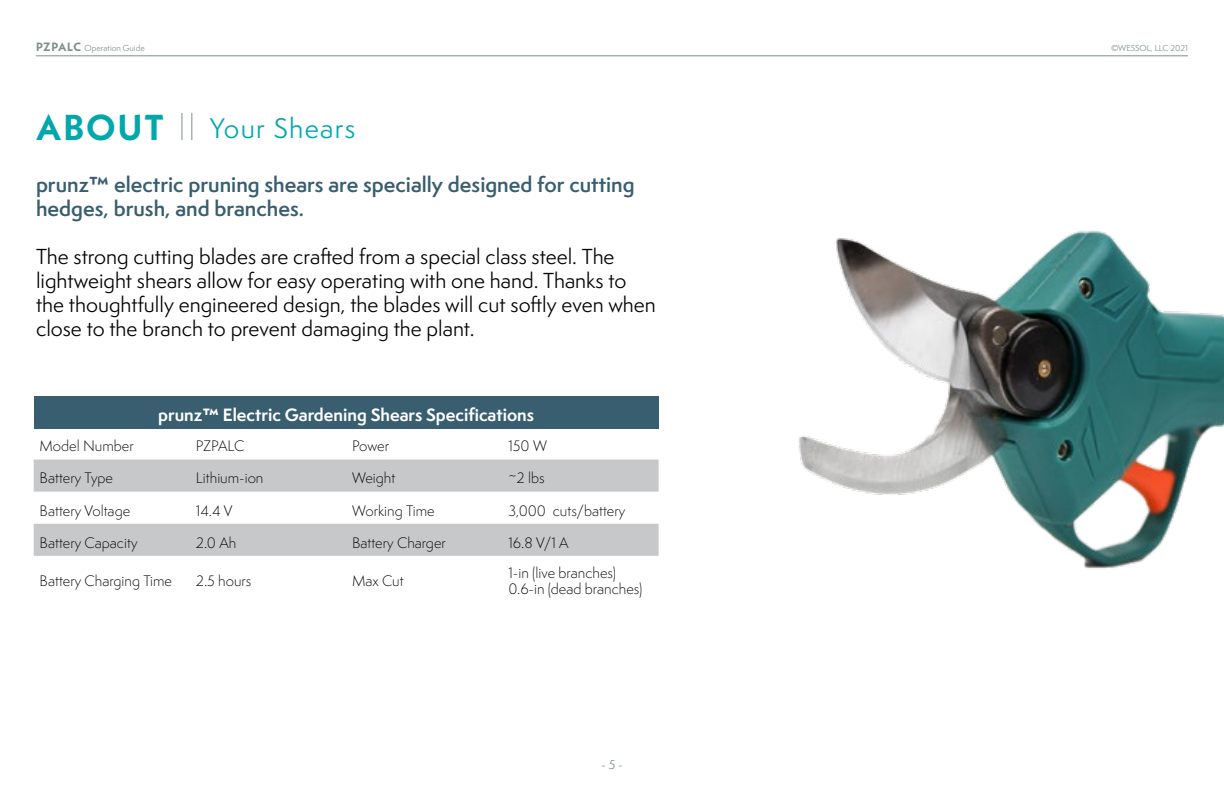
<style>
.page{position:relative;width:1224px;height:792px;background:#fff}
.page>*{position:absolute;margin:0;border:0;box-sizing:border-box;transform-origin:0 0}
.t1{font:700 36px "Neue Kabel";letter-spacing:.06em;color:#00a7ab}
.t2{font:26px "Semplicita Pro";letter-spacing:.05em;color:#00a7ab}
.t3{font:20px/24px "Semplicita Pro";color:#000}
.t4{font:600 20px/24px "Semplicita Pro";color:#385e70}
.t5{font:700 16.4px "Semplicita Pro";color:#fff}
.t6{font:300 14px/16.8px "Semplicita Pro";color:#000}
.t7{font:12px "Semplicita Pro";color:#7e8f86}
.t8{font:8px "Semplicita Pro";color:#7e8f86}
.s1{font-family:"Neue Kabel";font-weight:700;font-size:12px}
</style>
<div class="page">
<hr style="left:36px;top:55px;width:1152px;height:1px;background:#7e8f86">
<svg style="left:181px;top:113px;width:1px;height:27px"></svg>
<svg style="left:191px;top:113px;width:1px;height:27px"></svg>
<div style="left:34px;top:396px;width:625px;height:32px;background:#385e70"></div>
<svg style="left:34px;top:460px;width:625px;height:96px;fill:#c7c8ca"></svg>
<img style="left:798px;top:231px;width:426px;height:338px">
<p class="t8" style="left:36px;top:42px;width:110px"><span class="s1">PZPALC</span> Operation Guide</p>
<p class="t8" style="left:1111px;top:42px;width:78px">©WESSOL, LLC 2021</p>
<h1 class="t1" style="left:36px;top:105px;width:129px">ABOUT</h1>
<h2 class="t2" style="left:210px;top:110px;width:147px">Your Shears</h2>
<p class="t4" style="left:36px;top:173px;width:600px">prunz™ electric pruning shears are specially designed for cutting hedges, brush, and branches.</p>
<p class="t3" style="left:36px;top:245px;width:621px">The strong cutting blades are crafted from a special class steel. The lightweight shears allow for easy operating with one hand. Thanks to the thoughtfully engineered design, the blades will cut softly even when close to the branch to prevent damaging the plant.</p>
<p class="t5" style="left:158px;top:403px;width:377px">prunz™ Electric Gardening Shears Specifications</p>
<p class="t6" style="left:40px;top:438px;width:96px">Model Number</p>
<p class="t6" style="left:196px;top:438px;width:50px">PZPALC</p>
<p class="t6" style="left:352px;top:438px;width:39px">Power</p>
<p class="t6" style="left:508px;top:438px;width:40px">150 W</p>
<p class="t6" style="left:40px;top:470px;width:75px">Battery Type</p>
<p class="t6" style="left:196px;top:470px;width:69px">Lithium-ion</p>
<p class="t6" style="left:352px;top:470px;width:45px">Weight</p>
<p class="t6" style="left:508px;top:470px;width:38px">~2 lbs</p>
<p class="t6" style="left:40px;top:502px;width:92px">Battery Voltage</p>
<p class="t6" style="left:196px;top:502px;width:38px">14.4 V</p>
<p class="t6" style="left:352px;top:502px;width:84px">Working Time</p>
<p class="t6" style="left:508px;top:502px;width:118px">3,000 cuts/battery</p>
<p class="t6" style="left:40px;top:534px;width:99px">Battery Capacity</p>
<p class="t6" style="left:196px;top:534px;width:42px">2.0 Ah</p>
<p class="t6" style="left:352px;top:534px;width:95px">Battery Charger</p>
<p class="t6" style="left:508px;top:534px;width:62px">16.8 V/1 A</p>
<p class="t6" style="left:40px;top:572px;width:134px">Battery Charging Time</p>
<p class="t6" style="left:196px;top:572px;width:57px">2.5 hours</p>
<p class="t6" style="left:352px;top:572px;width:53px">Max Cut</p>
<p class="t6" style="left:508px;top:564px;width:136px">1-in (live branches)<br>0.6-in (dead branches)</p>
<p class="t7" style="left:601px;top:757px;width:23px">- 5 -</p>
</div>
